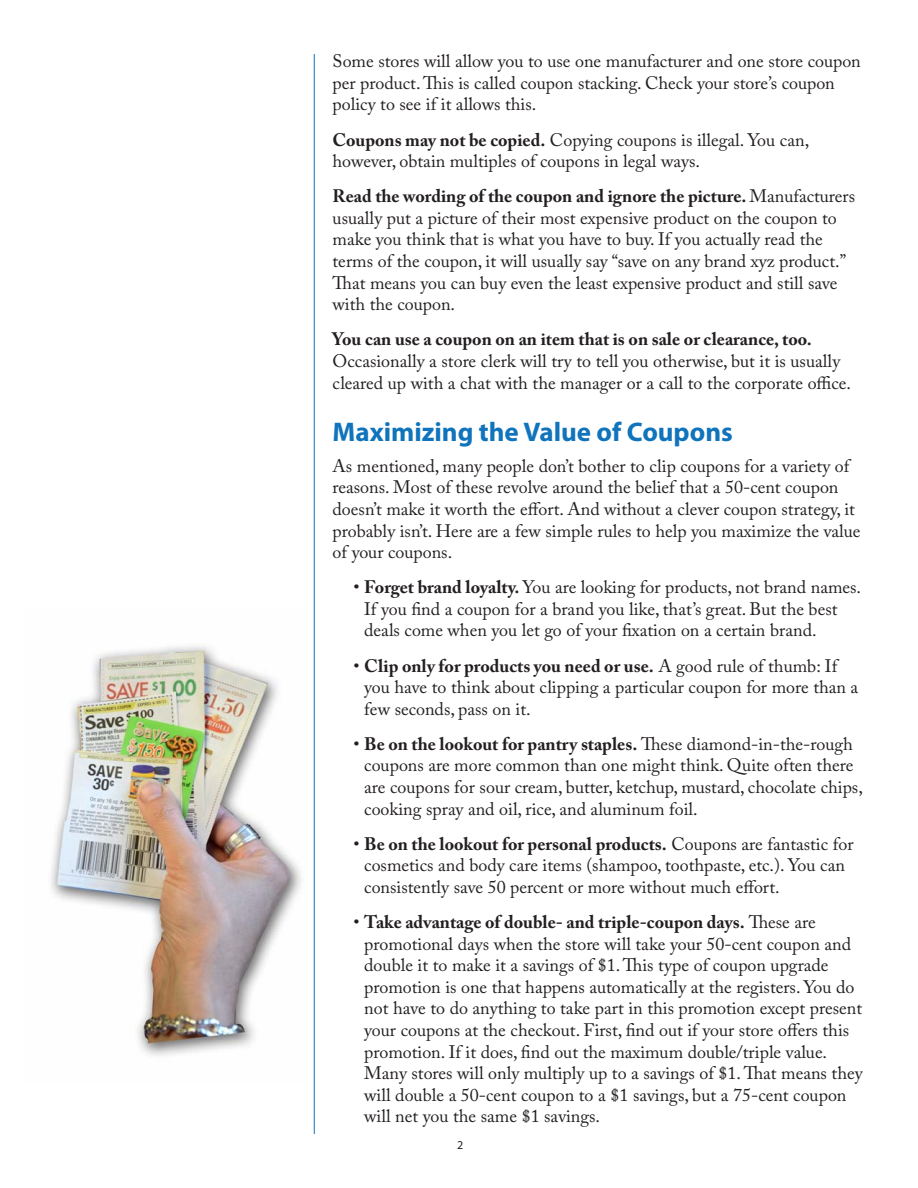
<style>
.page{position:relative;width:918px;height:1188px;background:#fff}
.page>*{position:absolute;margin:0;border:0;box-sizing:border-box;transform-origin:0 0}
.Subhead1{font:700 27px "Myriad Pro";color:#1074bc}
.Truth_body_bullet{font:18px/21.6px "Adobe Caslon Pro";color:#231f20}
.truth_body{font:18px/21.6px "Adobe Caslon Pro";color:#231f20}
.Subhead1-2{font:12px "Myriad Pro";color:#231f20}
.s1{font-weight:700}
</style>
<div class="page">
<hr style="left:314px;top:54px;width:1px;height:1080px;background:#1074bc">
<img style="left:51px;top:644px;width:250px;height:412px">
<p class="truth_body" style="left:333px;top:50px;width:530px">Some stores will allow you to use one manufacturer and one store coupon per product. This is called coupon stacking. Check your store’s coupon policy to see if it allows this.</p>
<p class="truth_body" style="left:333px;top:129px;width:478px"><span class="s1">Coupons may not be copied.</span> Copying coupons is illegal. You can, however, obtain multiples of coupons in legal ways.</p>
<p class="truth_body" style="left:333px;top:185px;width:524px"><span class="s1">Read the wording of the coupon and ignore the picture.</span> Manufacturers usually put a picture of their most expensive product on the coupon to make you think that is what you have to buy. If you actually read the terms of the coupon, it will usually say “save on any brand xyz product.” That means you can buy even the least expensive product and still save with the coupon.</p>
<p class="truth_body" style="left:333px;top:328px;width:520px"><span class="s1">You can use a coupon on an item that is on sale or clearance, too.<br></span>Occasionally a store clerk will try to tell you otherwise, but it is usually cleared up with a chat with the manager or a call to the corporate office.</p>
<p class="Subhead1" style="left:333px;top:414px;width:402px">Maximizing the Value of Coupons</p>
<p class="truth_body" style="left:333px;top:455px;width:529px">As mentioned, many people don’t bother to clip coupons for a variety of reasons. Most of these revolve around the belief that a 50-cent coupon doesn’t make it worth the effort. And without a clever coupon strategy, it probably isn’t. Here are a few simple rules to help you maximize the value of your coupons.</p>
<p class="Truth_body_bullet" style="left:364px;top:576px;width:498px;text-indent:-11px">• <span class="s1">Forget brand loyalty.</span> You are looking for products, not brand names.<br>If you find a coupon for a brand you like, that’s great. But the best deals come when you let go of your fixation on a certain brand.</p>
<p class="Truth_body_bullet" style="left:364px;top:655px;width:496px;text-indent:-11px">• <span class="s1">Clip only for products you need or use.</span> A good rule of thumb: If you have to think about clipping a particular coupon for more than a few seconds, pass on it.</p>
<p class="Truth_body_bullet" style="left:364px;top:733px;width:500px;text-indent:-11px">• <span class="s1">Be on the lookout for pantry staples.</span> These diamond-in-the-rough coupons are more common than one might think. Quite often there are coupons for sour cream, butter, ketchup, mustard, chocolate chips, cooking spray and oil, rice, and aluminum foil.</p>
<p class="Truth_body_bullet" style="left:364px;top:833px;width:491px;text-indent:-11px">• <span class="s1">Be on the lookout for personal products.</span> Coupons are fantastic for cosmetics and body care items (shampoo, toothpaste, etc.). You can consistently save 50 percent or more without much effort.</p>
<p class="Truth_body_bullet" style="left:364px;top:911px;width:500px;text-indent:-11px">• <span class="s1">Take advantage of double- and triple-coupon days.</span> These are promotional days when the store will take your 50-cent coupon and double it to make it a savings of $1. This type of coupon upgrade promotion is one that happens automatically at the registers. You do not have to do anything to take part in this promotion except present your coupons at the checkout. First, find out if your store offers this promotion. If it does, find out the maximum double/triple value.<br>Many stores will only multiply up to a savings of $1. That means they will double a 50-cent coupon to a $1 savings, but a 75-cent coupon will net you the same $1 savings.</p>
<p class="Subhead1-2" style="left:457px;top:1138px;width:8px">2</p>
</div>
